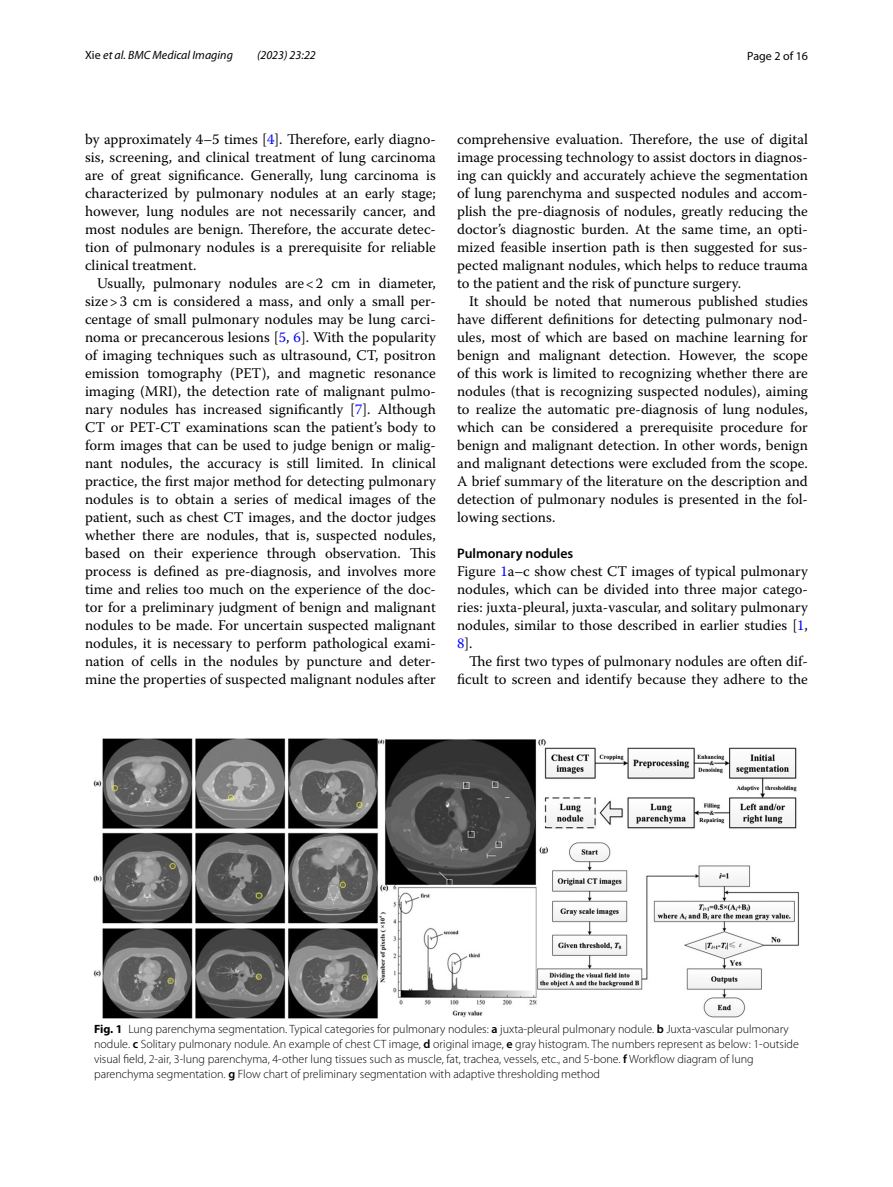
<style>
.page{position:relative;width:893px;height:1187px;background:#fff}
.page>*{position:absolute;margin:0;border:0;box-sizing:border-box;transform-origin:0 0}
.t1{font:14.7px/18px "Warnock Pro";color:#000;text-align:justify}
.t2{font:600 13.8px "Myriad Pro";color:#000}
.t3{font:300 12px/15px "Myriad Pro";color:#000}
.t4{font:italic 12px "Myriad Pro";color:#000}
.t5{font:12px "Myriad Pro";color:#000}
.s1{font-style:normal}
.s2{color:#00f}
.s3{font-weight:700}
.s4{font-weight:600}
</style>
<div class="page">
<img style="left:94px;top:738px;width:705px;height:280px">
<p class="t4" style="left:85px;top:48px;width:149px"><span class="s1">Xie</span> et al. BMC Medical Imaging</p>
<p class="t4" style="left:257px;top:48px;width:60px">(2023) 23:22</p>
<p class="t5" style="left:747px;top:48px;width:62px">Page 2 of 16</p>
<p class="t1" style="left:85px;top:130px;width:352px">by approximately 4–5 times [<span class="s2">4</span>]. Therefore, early diagno&shy;sis, screening, and clinical treatment of lung carcinoma are of great significance. Generally, lung carcinoma is characterized by pulmonary nodules at an early stage; however, lung nodules are not necessarily cancer, and most nodules are benign. Therefore, the accurate detec&shy;tion of pulmonary nodules is a prerequisite for reliable clinical treatment.</p>
<p class="t1" style="left:85px;top:274px;width:352px;text-indent:12px">Usually, pulmonary nodules are&lt;2 cm in diameter, size&gt;3 cm is considered a mass, and only a small per&shy;centage of small pulmonary nodules may be lung carci&shy;noma or precancerous lesions [<span class="s2">5</span>, <span class="s2">6</span>]. With the popularity of imaging techniques such as ultrasound, CT, positron emission tomography (PET), and magnetic resonance imaging (MRI), the detection rate of malignant pulmo&shy;nary nodules has increased significantly [<span class="s2">7</span>]. Although CT or PET-CT examinations scan the patient’s body to form images that can be used to judge benign or malig&shy;nant nodules, the accuracy is still limited. In clinical practice, the first major method for detecting pulmonary nodules is to obtain a series of medical images of the patient, such as chest CT images, and the doctor judges whether there are nodules, that is, suspected nodules, based on their experience through observation. This process is defined as pre-diagnosis, and involves more time and relies too much on the experience of the doc&shy;tor for a preliminary judgment of benign and malignant nodules to be made. For uncertain suspected malignant nodules, it is necessary to perform pathological exami&shy;nation of cells in the nodules by puncture and deter&shy;mine the properties of suspected malignant nodules after</p>
<p class="t1" style="left:457px;top:130px;width:352px">comprehensive evaluation. Therefore, the use of digital image processing technology to assist doctors in diagnos&shy;ing can quickly and accurately achieve the segmentation of lung parenchyma and suspected nodules and accom&shy;plish the pre-diagnosis of nodules, greatly reducing the doctor’s diagnostic burden. At the same time, an opti&shy;mized feasible insertion path is then suggested for sus&shy;pected malignant nodules, which helps to reduce trauma to the patient and the risk of puncture surgery.</p>
<p class="t1" style="left:457px;top:292px;width:352px;text-indent:12px">It should be noted that numerous published studies have different definitions for detecting pulmonary nod&shy;ules, most of which are based on machine learning for benign and malignant detection. However, the scope of this work is limited to recognizing whether there are nodules (that is recognizing suspected nodules), aiming to realize the automatic pre-diagnosis of lung nodules, which can be considered a prerequisite procedure for benign and malignant detection. In other words, benign and malignant detections were excluded from the scope.<br>A brief summary of the literature on the description and detection of pulmonary nodules is presented in the fol&shy;lowing sections.</p>
<p class="t2" style="left:457px;top:544px;width:118px">Pulmonary nodules</p>
<p class="t1" style="left:457px;top:562px;width:352px">Figure <span class="s2">1</span>a–c show chest CT images of typical pulmonary nodules, which can be divided into three major catego&shy;ries: juxta-pleural, juxta-vascular, and solitary pulmonary nodules, similar to those described in earlier studies [<span class="s2">1</span>, <span class="s2">8</span>].</p>
<p class="t1" style="left:457px;top:652px;width:352px;text-align:right">The first two types of pulmonary nodules are often dif&shy;ficult to screen and identify because they adhere to the</p>
<p class="t3" style="left:94px;top:1021px;width:706px"><span class="s3">Fig. 1</span> Lung parenchyma segmentation. Typical categories for pulmonary nodules: <span class="s4">a</span> juxta-pleural pulmonary nodule. <span class="s4">b</span> Juxta-vascular pulmonary nodule. <span class="s4">c</span> Solitary pulmonary nodule. An example of chest CT image, <span class="s4">d</span> original image, <span class="s4">e</span> gray histogram. The numbers represent as below: 1-outside visual field, 2-air, 3-lung parenchyma, 4-other lung tissues such as muscle, fat, trachea, vessels, etc., and 5-bone. <span class="s4">f</span> Workflow diagram of lung parenchyma segmentation. <span class="s4">g</span> Flow chart of preliminary segmentation with adaptive thresholding method</p>
</div>
